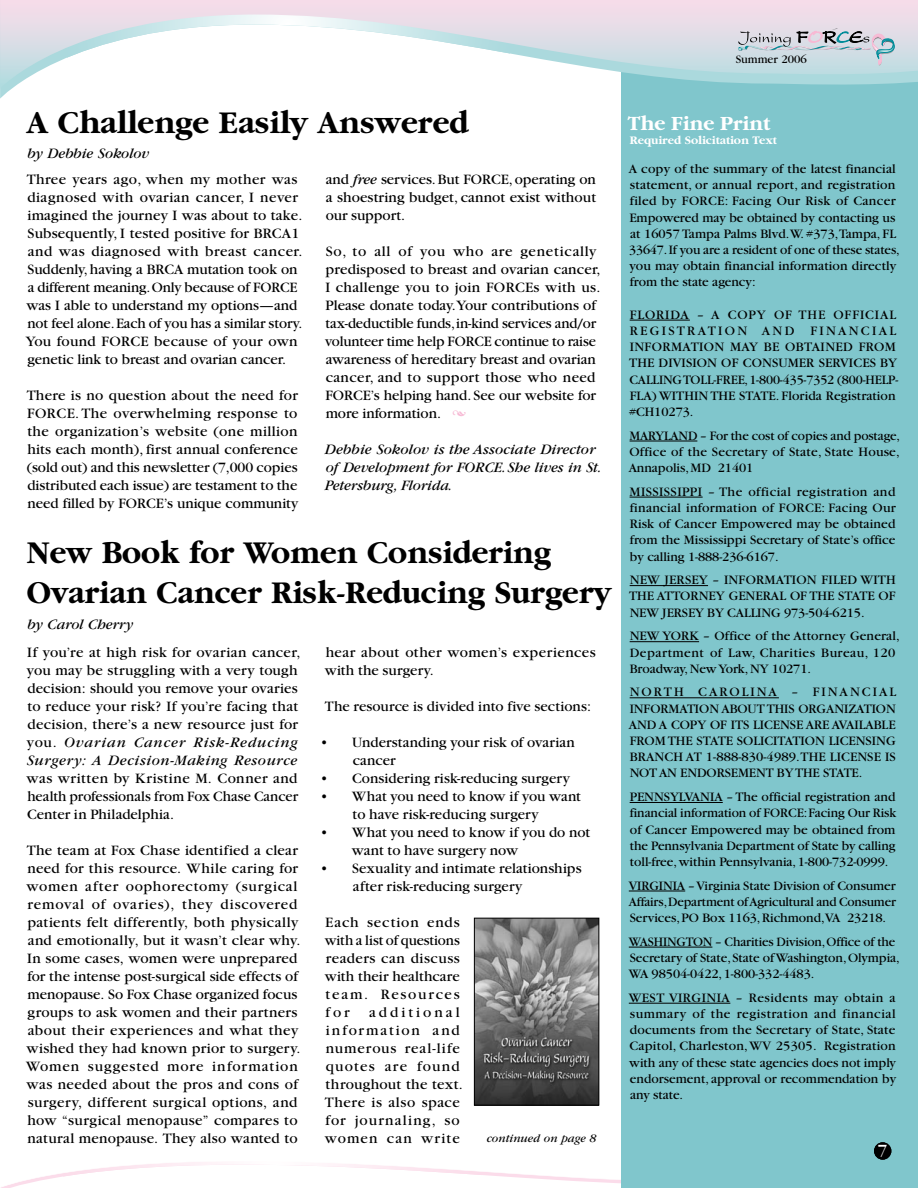
<style>
.page{position:relative;width:918px;height:1188px;background:#fff}
.page>*{position:absolute;margin:0;border:0;box-sizing:border-box;transform-origin:0 0}
.t1{font:700 33px/39.6px "Garamond";color:#000;scale:.96 1}
.t2{font:700 33px "Garamond";color:#000}
.t3{font:700 21px "Garamond";color:#fff}
.t4{font:18px "Garamond";color:#fff}
.t5{font:15px/18px "Garamond";letter-spacing:.01em;color:#000}
.t6{font:15px/18px "Garamond";letter-spacing:.07em;color:#000}
.t7{font:italic 15px/18px "Garamond";color:#000}
.t8{font:13.5px/16.2px "Garamond";color:#000;text-align:justify}
.t9{font:700 12px "Garamond";color:#fff}
.t10{font:italic 12px "Garamond";color:#000}
.t11{font:12px "Garamond";color:#000}
.s1{font-style:italic}
</style>
<div class="page">
<svg style="left:1px;top:1162px;width:620px;height:26px"></svg>
<div style="left:621px;top:54px;width:297px;height:1134px;background:#80c6cc"></div>
<svg style="left:1px;top:0;width:917px;height:89px"></svg>
<svg style="left:0;top:0;width:1px;height:99px"></svg>
<svg style="left:738px;top:28px;width:157px;height:38px;background:#c1cbd3"></svg>
<hr style="left:630px;top:320px;width:60px;height:1px;background:#000">
<hr style="left:630px;top:441px;width:67px;height:1px;background:#000">
<hr style="left:630px;top:497px;width:73px;height:1px;background:#000">
<hr style="left:630px;top:585px;width:78px;height:1px;background:#000">
<hr style="left:630px;top:641px;width:69px;height:1px;background:#000">
<hr style="left:630px;top:697px;width:149px;height:1px;background:#000">
<hr style="left:630px;top:802px;width:93px;height:1px;background:#000">
<hr style="left:629px;top:891px;width:56px;height:1px;background:#000">
<hr style="left:629px;top:947px;width:83px;height:1px;background:#000">
<hr style="left:629px;top:1003px;width:101px;height:1px;background:#000">
<div style="left:874px;top:1142px;width:17px;height:18px;background:#000;border-radius:50%"></div>
<img style="left:476px;top:920px;width:121px;height:184px">
<div style="left:474px;top:918px;width:125px;height:188px;border:1px solid #000"></div>
<p class="t11" style="left:736px;top:53px;width:73px">Summer 2006</p>
<h1 class="t2" style="left:27px;top:105px;width:443px">A Challenge Easily Answered</h1>
<p class="t7" style="left:28px;top:145px;width:123px">by Debbie Sokolov</p>
<p class="t5" style="left:26px;top:170px;width:278px">Three years ago, when my mother was diagnosed with ovarian cancer, I never imagined the journey I was about to take.<br>Subsequently, I tested positive for BRCA1 and was diagnosed with breast cancer.<br>Suddenly, having a BRCA mutation took on a different meaning. Only because of FORCE was I able to understand my options—and not feel alone. Each of you has a similar story.<br>You found FORCE because of your own genetic link to breast and ovarian cancer.</p>
<p class="t5" style="left:27px;top:386px;width:273px;text-align:justify">There is no question about the need for FORCE. The overwhelming response to the organization’s website (one million hits each month), first annual conference (sold out) and this newsletter (7,000 copies distributed each issue) are testament to the need filled by FORCE’s unique community</p>
<p class="t5" style="left:326px;top:170px;width:272px;text-align:justify">and <span class="s1">free</span> services. But FORCE, operating on a shoestring budget, cannot exist without our support.</p>
<p class="t5" style="left:325px;top:242px;width:277px">So, to all of you who are genetically predisposed to breast and ovarian cancer, I challenge you to join FORCEs with us.<br>Please donate today.Your contributions of tax-deductible funds, in-kind services and/or volunteer time help FORCE continue to raise awareness of hereditary breast and ovarian cancer, and to support those who need FORCE’s helping hand. See our website for more information.</p>
<p class="t7" style="left:325px;top:440px;width:278px">Debbie Sokolov is the Associate Director of Development for FORCE. She lives in St.<br>Petersburg, Florida.</p>
<h1 class="t1" style="left:27px;top:534px;width:610px">New Book for Women Considering<br>Ovarian Cancer Risk-Reducing Surgery</h1>
<p class="t7" style="left:28px;top:616px;width:107px">by Carol Cherry</p>
<p class="t5" style="left:27px;top:643px;width:275px">If you’re at high risk for ovarian cancer, you may be struggling with a very tough decision: should you remove your ovaries to reduce your risk? If you’re facing that decision, there’s a new resource just for you. <span class="s1">Ovarian Cancer Risk-Reducing Surgery: A Decision-Making Resource</span></p>
<p class="t5" style="left:27px;top:769px;width:273px;text-align:justify">was written by Kristine M. Conner and health professionals from Fox Chase Cancer Center in Philadelphia.</p>
<p class="t5" style="left:26px;top:841px;width:276px">The team at Fox Chase identified a clear need for this resource. While caring for women after oophorectomy (surgical removal of ovaries), they discovered patients felt differently, both physically and emotionally, but it wasn’t clear why.<br>In some cases, women were unprepared for the intense post-surgical side effects of menopause. So Fox Chase organized focus groups to ask women and their partners about their experiences and what they wished they had known prior to surgery.<br>Women suggested more information was needed about the pros and cons of surgery, different surgical options, and how “surgical menopause” compares to natural menopause. They also wanted to</p>
<p class="t5" style="left:325px;top:643px;width:272px">hear about other women’s experiences with the surgery.</p>
<p class="t5" style="left:325px;top:697px;width:268px">The resource is divided into five sections:</p>
<p class="t5" style="left:353px;top:733px;width:224px;text-indent:-32px">• Understanding your risk of ovarian cancer</p>
<p class="t5" style="left:320px;top:769px;width:251px">• Considering risk-reducing surgery</p>
<p class="t5" style="left:353px;top:787px;width:230px;text-indent:-32px">• What you need to know if you want to have risk-reducing surgery</p>
<p class="t5" style="left:352px;top:823px;width:240px;text-indent:-31px">• What you need to know if you do not want to have surgery now</p>
<p class="t5" style="left:353px;top:859px;width:230px;text-indent:-32px">• Sexuality and intimate relationships after risk-reducing surgery</p>
<p class="t5" style="left:325px;top:913px;width:137px;text-align:justify">Each section ends with a list of questions readers can discuss with their healthcare team. Resources for</p>
<p class="t6" style="left:325px;top:1003px;width:140px;text-indent:44px">additional information and numerous real-life quotes are found throughout the text.<br>There is also space for journaling, so women can write</p>
<p class="t10" style="left:487px;top:1132px;width:111px">continued on page 8</p>
<h2 class="t3" style="left:628px;top:112px;width:144px">The Fine Print</h2>
<p class="t9" style="left:630px;top:134px;width:149px">Required Solicitation Text</p>
<p class="t8" style="left:629px;top:161px;width:273px;text-align:left">A copy of the summary of the latest financial statement, or annual report, and registration filed by FORCE: Facing Our Risk of Cancer Empowered may be obtained by contacting us at 16057 Tampa Palms Blvd.W. #373,Tampa, FL 33647. If you are a resident of one of these states, you may obtain financial information directly from the state agency:</p>
<p class="t8" style="left:629px;top:307px;width:271px;text-align:left">FLORIDA – A COPY OF THE OFFICIAL REGISTRATION AND FINANCIAL INFORMATION MAY BE OBTAINED FROM THE DIVISION OF CONSUMER SERVICES BY CALLING TOLL-FREE, 1-800-435-7352 (800-HELP-FLA) WITHIN THE STATE. Florida Registration #CH10273.</p>
<p class="t8" style="left:629px;top:428px;width:273px">MARYLAND – For the cost of copies and postage, Office of the Secretary of State, State House, Annapolis, MD 21401</p>
<p class="t8" style="left:630px;top:484px;width:268px">MISSISSIPPI – The official registration and financial information of FORCE: Facing Our Risk of Cancer Empowered may be obtained from the Mississippi Secretary of State’s office by calling 1-888-236-6167.</p>
<p class="t8" style="left:629px;top:572px;width:268px">NEW JERSEY – INFORMATION FILED WITH THE ATTORNEY GENERAL OF THE STATE OF NEW JERSEY BY CALLING 973-504-6215.</p>
<p class="t8" style="left:630px;top:628px;width:272px;text-align:left">NEW YORK – Office of the Attorney General,<br>Department of Law, Charities Bureau, 120<br>Broadway, New York, NY 10271.</p>
<p class="t8" style="left:629px;top:684px;width:269px">NORTH CAROLINA – FINANCIAL INFORMATION ABOUT THIS ORGANIZATION AND A COPY OF ITS LICENSE ARE AVAILABLE FROM THE STATE SOLICITATION LICENSING BRANCH AT 1-888-830-4989. THE LICENSE IS NOT AN ENDORSEMENT BY THE STATE.</p>
<p class="t8" style="left:630px;top:789px;width:268px">PENNSYLVANIA – The official registration and financial information of FORCE: Facing Our Risk of Cancer Empowered may be obtained from the Pennsylvania Department of State by calling toll-free, within Pennsylvania, 1-800-732-0999.</p>
<p class="t8" style="left:629px;top:878px;width:269px">VIRGINIA – Virginia State Division of Consumer Affairs, Department of Agricultural and Consumer Services, PO Box 1163, Richmond,VA 23218.</p>
<p class="t8" style="left:629px;top:934px;width:273px;text-align:left">WASHINGTON – Charities Division, Office of the<br>Secretary of State, State of Washington, Olympia,<br>WA 98504-0422, 1-800-332-4483.</p>
<p class="t8" style="left:629px;top:990px;width:269px">WEST VIRGINIA – Residents may obtain a summary of the registration and financial documents from the Secretary of State, State Capitol, Charleston, WV 25305. Registration with any of these state agencies does not imply endorsement, approval or recommendation by any state.</p>
<p class="t4" style="left:878px;top:1141px;width:11px">7</p>
</div>
